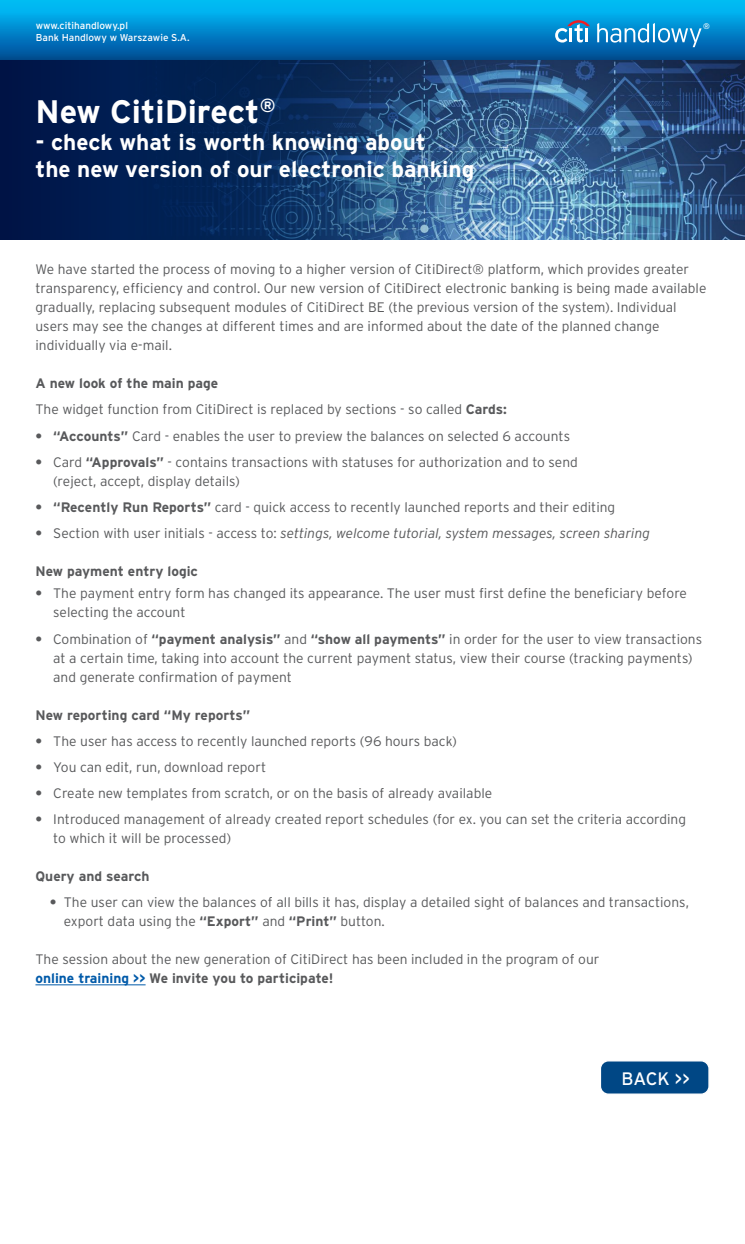
<style>
.page{position:relative;width:745px;height:1244px;background:#fff}
.page>*{position:absolute;margin:0;border:0;box-sizing:border-box;transform-origin:0 0}
.t1{font:700 32.5px "Interstate Pl";color:#fff}
.t2{font:700 22.5px/27px "Interstate Pl";color:#fff}
.t3{font:18px "Interstate Pl";color:#fff}
.t4{font:300 13.75px/19px "Interstate Pl";color:#58595b}
.t5{font:italic 300 13.75px "Interstate Pl";color:#58595b}
.t6{font:700 13.75px "Interstate Pl";color:#58595b}
.t7{font:10px/12.5px "Interstate Pl";color:#fff}
.t8{font:8.12px "Interstate Pl";color:#fff}
.s1{font-weight:700}
.s2{font-weight:700;font-style:normal}
.s3{font-style:normal}
.s4{font-weight:700;color:#005aa9}
</style>
<div class="page">
<svg style="left:0;top:60px;width:744px;height:179px;background:#1f4372"></svg>
<hr style="left:35px;top:984px;width:110px;height:1px;background:#005aa9">
<div style="left:0;top:0;width:744px;height:60px;background:linear-gradient(to bottom,#00c7ff,#004d98)"></div>
<svg style="left:596px;top:23px;width:105px;height:24px;background:#3899d1"></svg>
<svg style="left:554px;top:20px;width:35px;height:23px"></svg>
<hr style="left:585px;top:28px;width:3px;height:14px;background:#fff">
<div style="left:600px;top:1061px;width:108px;height:33px;background:#004785;border-radius:8px"></div>
<div style="left:599px;top:1060px;width:110px;height:35px;border:1px solid #fff;border-radius:8px"></div>
<p class="t7" style="left:36px;top:19px;width:155px">www.citihandlowy.pl<br>Bank Handlowy w Warszawie S.A.</p>
<p class="t8" style="left:702px;top:22px;width:8px">®</p>
<h1 class="t1" style="left:35px;top:93px;width:241px">New CitiDirect<sup>®</sup></h1>
<h2 class="t2" style="left:35px;top:128px;width:440px">- check what is worth knowing about<br>the new version of our electronic banking</h2>
<p class="t4" style="left:35px;top:260px;width:672px">We have started the process of moving to a higher version of CitiDirect® platform, which provides greater transparency, efficiency and control. Our new version of CitiDirect electronic banking is being made available gradually, replacing subsequent modules of CitiDirect BE (the previous version of the system). Individual users may see the changes at different times and are informed about the date of the planned change individually via e-mail.</p>
<p class="t4" style="left:35px;top:370px;width:472px;line-height:26.1px"><span class="s1">A new look of the main page<br></span>The widget function from CitiDirect is replaced by sections - so called <span class="s1">Cards:</span></p>
<p class="t4" style="left:35px;top:426px;width:536px"><span class="s1">• “Accounts”</span> Card - enables the user to preview the balances on selected 6 accounts</p>
<p class="t4" style="left:53px;top:452px;width:526px;text-indent:-18px"><span class="s1">•</span> Card <span class="s1">“Approvals”</span> - contains transactions with statuses for authorization and to send (reject, accept, display details)</p>
<p class="t4" style="left:35px;top:497px;width:581px"><span class="s1">• “Recently Run Reports”</span> card - quick access to recently launched reports and their editing</p>
<p class="t5" style="left:35px;top:525px;width:615px"><span class="s2">•</span> <span class="s3">Section with user initials - access to:</span> settings, welcome tutorial, system messages, screen sharing</p>
<p class="t6" style="left:35px;top:563px;width:164px">New payment entry logic</p>
<p class="t4" style="left:53px;top:584px;width:635px;text-indent:-18px"><span class="s1">•</span> The payment entry form has changed its appearance. The user must first define the beneficiary before selecting the account</p>
<p class="t4" style="left:53px;top:629px;width:650px;text-indent:-18px"><span class="s1">•</span> Combination of <span class="s1">“payment analysis”</span> and <span class="s1">“show all payments”</span> in order for the user to view transactions at a certain time, taking into account the current payment status, view their course (tracking payments) and generate confirmation of payment</p>
<p class="t6" style="left:35px;top:707px;width:216px">New reporting card “My reports”</p>
<p class="t4" style="left:36px;top:731px;width:423px"><span class="s1">•</span> The user has access to recently launched reports (96 hours back)</p>
<p class="t4" style="left:36px;top:757px;width:232px"><span class="s1">•</span> You can edit, run, download report</p>
<p class="t4" style="left:36px;top:783px;width:458px"><span class="s1">•</span> Create new templates from scratch, or on the basis of already available</p>
<p class="t4" style="left:53px;top:809px;width:634px;text-indent:-18px"><span class="s1">•</span> Introduced management of already created report schedules (for ex. you can set the criteria according to which it will be processed)</p>
<p class="t6" style="left:35px;top:868px;width:115px">Query and search</p>
<p class="t4" style="left:64px;top:892px;width:626px;text-indent:-14px"><span class="s1">•</span> The user can view the balances of all bills it has, display a detailed sight of balances and transactions, export data using the <span class="s1">“Export”</span> and <span class="s1">“Print”</span> button.</p>
<p class="t4" style="left:35px;top:949px;width:565px">The session about the new generation of CitiDirect has been included in the program of our <span class="s4">online training &gt;&gt;</span> <span class="s1">We invite you to participate!</span></p>
<h3 class="t3" style="left:621px;top:1068px;width:70px">BACK &gt;&gt;</h3>
</div>
